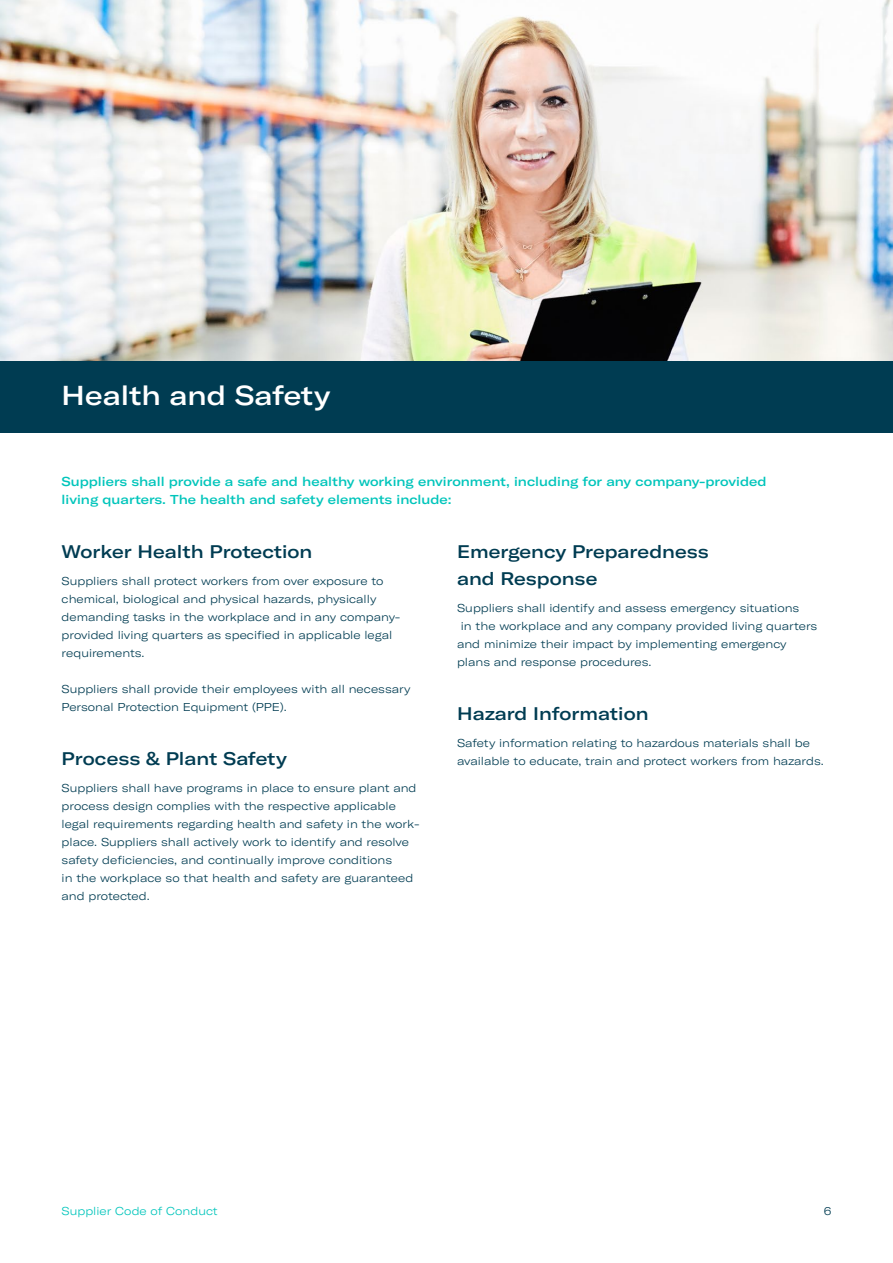
<style>
.page{position:relative;width:893px;height:1263px;background:#fff}
.page>*{position:absolute;margin:0;border:0;box-sizing:border-box;transform-origin:0 0}
.t1{font:500 expanded 27px "GT America";color:#fff}
.t2{font:500 expanded 18px/27px "GT America";color:#003c52}
.t3{font:500 expanded 12.75px/18px "GT America";color:#00c5bb}
.t4{font:300 expanded 11.25px/18px "GT America";color:#003c52}
.t5{font:300 expanded 11.25px "GT America";color:#00c5bb}
</style>
<div class="page">
<div style="left:0;top:360px;width:893px;height:72px;background:#003c52"></div>
<img style="left:0;top:0;width:893px;height:360px">
<h1 class="t1" style="left:62px;top:379px;width:270px">Health and Safety</h1>
<p class="t3" style="left:62px;top:472px;width:706px">Suppliers shall provide a safe and healthy working environment, including for any company-provided living quarters. The health and safety elements include:</p>
<h2 class="t2" style="left:62px;top:538px;width:252px">Worker Health Protection</h2>
<p class="t4" style="left:62px;top:572px;width:340px">Suppliers shall protect workers from over exposure to chemical, biological and physical hazards, physically demanding tasks in the workplace and in any company&shy;provided living quarters as specified in applicable legal requirements.</p>
<p class="t4" style="left:62px;top:680px;width:350px">Suppliers shall provide their employees with all necessary<br>Personal Protection Equipment (PPE).</p>
<h2 class="t2" style="left:62px;top:745px;width:227px">Process &amp; Plant Safety</h2>
<p class="t4" style="left:62px;top:779px;width:359px">Suppliers shall have programs in place to ensure plant and process design complies with the respective applicable legal requirements regarding health and safety in the work&shy;place. Suppliers shall actively work to identify and resolve safety deficiencies, and continually improve conditions<br>in the workplace so that health and safety are guaranteed and protected.</p>
<h2 class="t2" style="left:457px;top:538px;width:253px">Emergency Preparedness and Response</h2>
<p class="t4" style="left:457px;top:599px;width:344px">Suppliers shall identify and assess emergency situations</p>
<p class="t4" style="left:461px;top:617px;width:358px">in the workplace and any company provided living quarters</p>
<p class="t4" style="left:457px;top:635px;width:331px">and minimize their impact by implementing emergency</p>
<p class="t4" style="left:457px;top:653px;width:196px">plans and response procedures.</p>
<h2 class="t2" style="left:457px;top:700px;width:193px">Hazard Information</h2>
<p class="t4" style="left:457px;top:734px;width:368px">Safety information relating to hazardous materials shall be available to educate, train and protect workers from hazards.</p>
<p class="t5" style="left:62px;top:1204px;width:158px">Supplier Code of Conduct</p>
<p class="t4" style="left:824px;top:1202px;width:9px">6</p>
</div>
